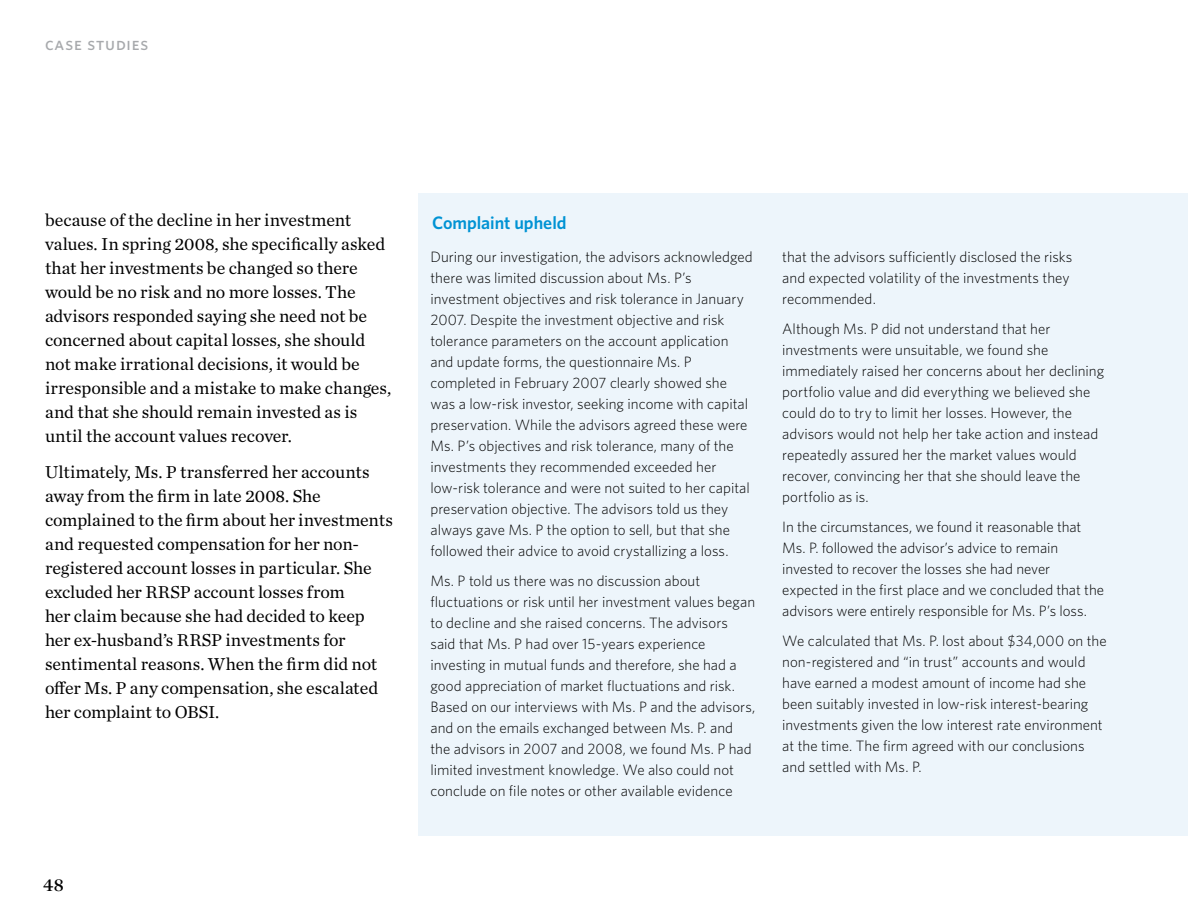
<style>
.page{position:relative;width:1188px;height:918px;background:#fff}
.page>*{position:absolute;margin:0;border:0;box-sizing:border-box;transform-origin:0 0}
.Body_Copy{font:18px/24px "Chronicle Text G1";letter-spacing:-.005em;color:#000}
.Subhead_1{font:600 18px "Whitney HTF";color:#0093d4}
.t1{font:18px "Whitney HTF Medium SC";letter-spacing:.045em;color:#a7a9ac}
.t2{font:18px "Chronicle Deck Semi";color:#000}
.Body_Copy-2{font:300 15px/21px "Whitney HTF";color:#000}
</style>
<div class="page">
<div style="left:418px;top:194px;width:770px;height:642px;background:#edf5fb"></div>
<p class="t1" style="left:45px;top:33px;width:105px">case studies</p>
<p class="Body_Copy" style="left:45px;top:207px;width:348px">because of the decline in her investment values. In spring 2008, she specifically asked that her investments be changed so there would be no risk and no more losses. The advisors responded saying she need not be concerned about capital losses, she should not make irrational decisions, it would be irresponsible and a mistake to make changes, and that she should remain invested as is until the account values recover.</p>
<p class="Body_Copy" style="left:45px;top:459px;width:349px">Ultimately, Ms. P transferred her accounts away from the firm in late 2008. She complained to the firm about her investments and requested compensation for her non&shy;registered account losses in particular. She excluded her RRSP account losses from<br>her claim because she had decided to keep her ex-husband’s RRSP investments for sentimental reasons. When the firm did not offer Ms. P any compensation, she escalated her complaint to OBSI.</p>
<p class="t2" style="left:43px;top:871px;width:22px">48</p>
<p class="Subhead_1" style="left:432px;top:211px;width:136px">Complaint upheld</p>
<p class="Body_Copy-2" style="left:430px;top:246px;width:324px">During our investigation, the advisors acknowledged there was limited discussion about Ms. P’s investment objectives and risk tolerance in January 2007. Despite the investment objective and risk tolerance parameters on the account application and update forms, the questionnaire Ms. P completed in February 2007 clearly showed she was a low-risk investor, seeking income with capital preservation. While the advisors agreed these were Ms. P’s objectives and risk tolerance, many of the investments they recommended exceeded her low-risk tolerance and were not suited to her capital preservation objective. The advisors told us they always gave Ms. P the option to sell, but that she followed their advice to avoid crystallizing a loss.</p>
<p class="Body_Copy-2" style="left:430px;top:570px;width:326px">Ms. P told us there was no discussion about fluctuations or risk until her investment values began to decline and she raised concerns. The advisors said that Ms. P had over 15-years experience investing in mutual funds and therefore, she had a good appreciation of market fluctuations and risk.<br>Based on our interviews with Ms. P and the advisors, and on the emails exchanged between Ms. P. and the advisors in 2007 and 2008, we found Ms. P had limited investment knowledge. We also could not conclude on file notes or other available evidence</p>
<p class="Body_Copy-2" style="left:782px;top:246px;width:292px">that the advisors sufficiently disclosed the risks and expected volatility of the investments they recommended.</p>
<p class="Body_Copy-2" style="left:782px;top:318px;width:324px">Although Ms. P did not understand that her investments were unsuitable, we found she immediately raised her concerns about her declining portfolio value and did everything we believed she could do to try to limit her losses. However, the advisors would not help her take action and instead repeatedly assured her the market values would recover, convincing her that she should leave the portfolio as is.</p>
<p class="Body_Copy-2" style="left:782px;top:516px;width:323px">In the circumstances, we found it reasonable that Ms. P. followed the advisor’s advice to remain invested to recover the losses she had never expected in the first place and we concluded that the advisors were entirely responsible for Ms. P’s loss.</p>
<p class="Body_Copy-2" style="left:782px;top:630px;width:326px">We calculated that Ms. P. lost about $34,000 on the non-registered and “in trust” accounts and would have earned a modest amount of income had she been suitably invested in low-risk interest-bearing investments given the low interest rate environment at the time. The firm agreed with our conclusions and settled with Ms. P.</p>
</div>
